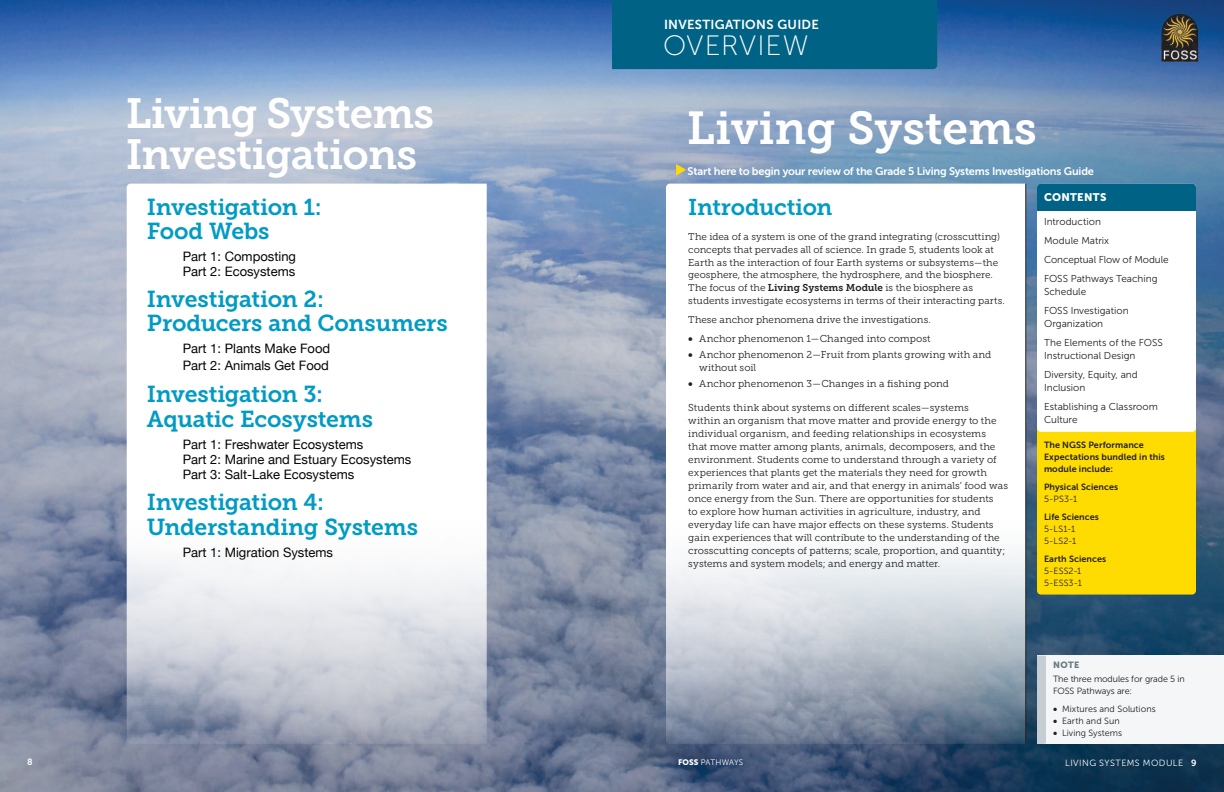
<style>
.page{position:relative;width:1224px;height:792px;background:#fff}
.page>*{position:absolute;margin:0;border:0;box-sizing:border-box;transform-origin:0 0}
.t1{font:46px "Museo Slab 700";color:#fff}
.t2{font:42px/41px "Museo Slab 700";letter-spacing:-.02em;color:#fff}
.t3{font:28px "Museo Sans 100";letter-spacing:.035em;color:#fff}
.t4{font:23px/24px "Museo Slab 700";letter-spacing:-.01em;color:#009bc5}
.t5{font:22.8px "Museo Slab 700";letter-spacing:-.015em;color:#009bc5}
.t6{font:13px/15px "Helvetica Neue";color:#040503}
.t7{font:13px "Museo Sans 700";letter-spacing:.02em;color:#fff}
.t8{font:11px "Museo Sans 700";letter-spacing:-.015em;color:#fff}
.t9{font:11px "Museo Sans 900";letter-spacing:.025em;color:#fff}
.t10{font:10px/13px "Museo Slab 300";color:#231f20}
.t11{font:10px/19px "Museo Sans 300";color:#231f20}
.t12{font:9.9px/12.9px "Museo Slab 300";color:#231f20}
.t13{font:9px/12px "Museo Sans 300";color:#231f20}
.t14{font:9px/12px "Museo Sans 700";letter-spacing:.01em;color:#231f20}
.t15{font:9px "Museo Sans 300";letter-spacing:.05em;color:#fff}
.t16{font:9px "Museo Sans 900";color:#6c7b83}
.t17{font:9px "Museo Sans 700";color:#fff}
.t18{font:8px "Museo Sans 300";letter-spacing:.015em;color:#fff}
.s1{font-family:"Museo Slab 700"}
.s2{font-family:"Museo Sans 900"}
</style>
<div class="page">
<img style="left:0;top:0;width:1224px;height:792px">
<svg style="left:666px;top:184px;width:360px;height:560px"></svg>
<svg style="left:127px;top:184px;width:360px;height:560px"></svg>
<img style="left:1162px;top:14px;width:36px;height:48px">
<hr style="left:1026px;top:184px;width:1px;height:560px;background:#231f20">
<div style="left:612px;top:0;width:325px;height:69px;background:#006385"></div>
<svg style="left:676px;top:164px;width:10px;height:12px"></svg>
<div style="left:1037px;top:390px;width:159px;height:205px;background:#ffdc01;border-radius:4px"></div>
<div style="left:1037px;top:184px;width:159px;height:248px;background:#fff;border-radius:4px"></div>
<div style="left:1037px;top:184px;width:159px;height:27px;background:#006385"></div>
<div style="left:1037px;top:656px;width:187px;height:88px;background:#f5f6f8"></div>
<svg style="left:1037px;top:656px;width:9px;height:88px"></svg>
<p class="t17" style="left:27px;top:756px;width:7px">8</p>
<h2 class="t2" style="left:126px;top:93px;width:310px">Living Systems<br>Investigations</h2>
<h3 class="t4" style="left:147px;top:195px;width:176px">Investigation 1:<br>Food Webs</h3>
<h3 class="t6" style="left:183px;top:250px;width:115px">Part 1: Composting<br>Part 2: Ecosystems</h3>
<h3 class="t4" style="left:147px;top:288px;width:302px">Investigation 2:<br>Producers and Consumers</h3>
<h3 class="t6" style="left:183px;top:341px;width:149px;line-height:17px">Part 1: Plants Make Food<br>Part 2: Animals Get Food</h3>
<h3 class="t4" style="left:147px;top:381px;width:228px;line-height:25px">Investigation 3:<br>Aquatic Ecosystems</h3>
<h3 class="t6" style="left:183px;top:437px;width:230px">Part 1: Freshwater Ecosystems<br>Part 2: Marine and Estuary Ecosystems<br>Part 3: Salt-Lake Ecosystems</h3>
<h3 class="t4" style="left:147px;top:490px;width:273px;line-height:25px">Investigation 4:<br>Understanding Systems</h3>
<h3 class="t6" style="left:183px;top:546px;width:152px">Part 1: Migration Systems</h3>
<h3 class="t7" style="left:664px;top:17px;width:156px">INVESTIGATIONS GUIDE</h3>
<h3 class="t3" style="left:663px;top:31px;width:147px">OVERVIEW</h3>
<h1 class="t1" style="left:687px;top:102px;width:351px">Living Systems</h1>
<p class="t8" style="left:688px;top:165px;width:408px">Start here to begin your review of the Grade 5 Living Systems Investigations Guide</p>
<h3 class="t5" style="left:688px;top:194px;width:146px">Introduction</h3>
<p class="t12" style="left:688px;top:230px;width:318px">The idea of a system is one of the grand integrating (crosscutting) concepts that pervades all of science. In grade 5, students look at Earth as the interaction of four Earth systems or subsystems—the geosphere, the atmosphere, the hydrosphere, and the biosphere.<br>The focus of the <span class="s1">Living Systems Module</span> is the biosphere as students investigate ecosystems in terms of their interacting parts.</p>
<p class="t12" style="left:688px;top:313px;width:244px">These anchor phenomena drive the investigations.</p>
<p class="t10" style="left:688px;top:332px;width:244px"><span class="s2">•</span> Anchor phenomenon 1—Changed into compost</p>
<p class="t10" style="left:699px;top:348px;width:293px;text-indent:-11px"><span class="s2">•</span> Anchor phenomenon 2—Fruit from plants growing with and without soil</p>
<p class="t10" style="left:688px;top:377px;width:262px"><span class="s2">•</span> Anchor phenomenon 3—Changes in a fishing pond</p>
<p class="t10" style="left:688px;top:401px;width:321px">Students think about systems on different scales—systems<br>within an organism that move matter and provide energy to the individual organism, and feeding relationships in ecosystems<br>that move matter among plants, animals, decomposers, and the environment. Students come to understand through a variety of experiences that plants get the materials they need for growth primarily from water and air, and that energy in animals’ food was once energy from the Sun. There are opportunities for students<br>to explore how human activities in agriculture, industry, and everyday life can have major effects on these systems. Students gain experiences that will contribute to the understanding of the crosscutting concepts of patterns; scale, proportion, and quantity; systems and system models; and energy and matter.</p>
<p class="t9" style="left:1044px;top:191px;width:64px">CONTENTS</p>
<p class="t11" style="left:1044px;top:212px;width:126px">Introduction<br>Module Matrix<br>Conceptual Flow of Module<br>FOSS Pathways Teaching</p>
<p class="t11" style="left:1044px;top:282px;width:86px">Schedule<br>FOSS Investigation</p>
<p class="t11" style="left:1044px;top:314px;width:120px">Organization<br>The Elements of the FOSS</p>
<p class="t11" style="left:1044px;top:346px;width:95px">Instructional Design<br>Diversity, Equity, and</p>
<p class="t11" style="left:1044px;top:378px;width:115px">Inclusion<br>Establishing a Classroom</p>
<p class="t11" style="left:1044px;top:410px;width:35px">Culture</p>
<p class="t14" style="left:1044px;top:438px;width:122px">The NGSS Performance<br>Expectations bundled in this module include:</p>
<p class="t14" style="left:1044px;top:480px;width:76px">Physical Sciences</p>
<p class="t13" style="left:1044px;top:493px;width:35px">5-PS3-1</p>
<p class="t14" style="left:1044px;top:510px;width:56px">Life Sciences</p>
<p class="t13" style="left:1044px;top:523px;width:34px">5-LS1-1<br>5-LS2-1</p>
<p class="t14" style="left:1044px;top:552px;width:64px">Earth Sciences</p>
<p class="t13" style="left:1044px;top:565px;width:39px">5-ESS2-1<br>5-ESS3-1</p>
<p class="t16" style="left:1053px;top:660px;width:28px">NOTE</p>
<p class="t13" style="left:1053px;top:673px;width:133px">The three modules for grade 5 in<br>FOSS Pathways are:</p>
<p class="t13" style="left:1053px;top:703px;width:104px"><span class="s2">•</span> Mixtures and Solutions</p>
<p class="t13" style="left:1053px;top:715px;width:68px"><span class="s2">•</span> Earth and Sun</p>
<p class="t13" style="left:1053px;top:727px;width:71px"><span class="s2">•</span> Living Systems</p>
<p class="t18" style="left:678px;top:758px;width:67px"><span class="s2">FOSS</span> PATHWAYS</p>
<p class="t15" style="left:1065px;top:758px;width:133px">LIVING SYSTEMS MODULE <span class="s1">9</span></p>
</div>
